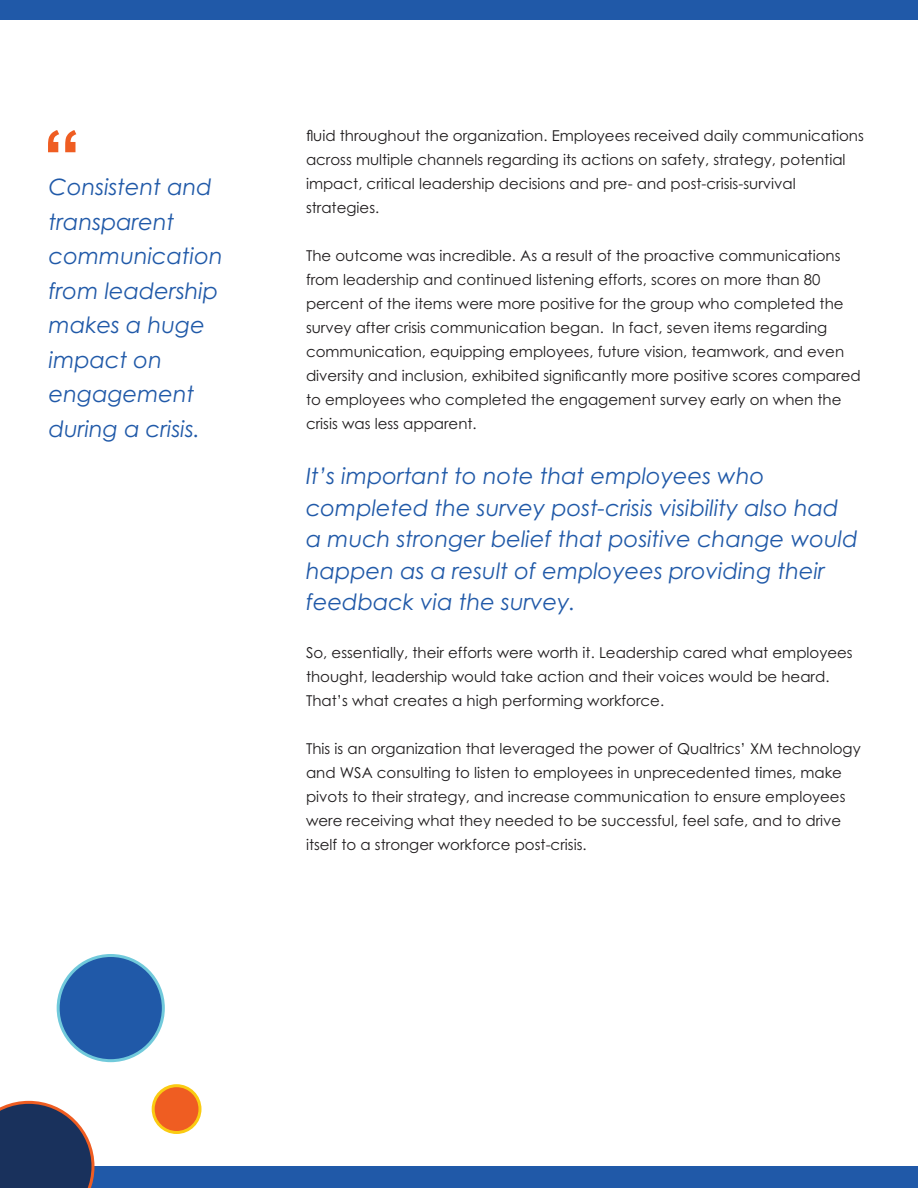
<style>
.page{position:relative;width:918px;height:1188px;background:#fff}
.page>*{position:absolute;margin:0;border:0;box-sizing:border-box;transform-origin:0 0}
.t1{font:700 75px "Arial";color:#ef5d22}
.t2{font:italic 22.5px/34.5px "Century Gothic Std";color:#2059a8}
.t3{font:15px/24px "Century Gothic Std";color:#201d1e}
</style>
<div class="page">
<div style="left:0;top:0;width:918px;height:19px;background:#2059a8"></div>
<div style="left:0;top:1167px;width:918px;height:21px;background:#2059a8"></div>
<div style="left:153px;top:1086px;width:47px;height:46px;background:#ef5d22;border-radius:50%"></div>
<div style="left:152px;top:1084px;width:49px;height:50px;border:3px solid #facb12;border-radius:50%"></div>
<svg style="left:0;top:1101px;width:94px;height:87px;background:#3e4a6b"></svg>
<div style="left:58px;top:956px;width:105px;height:105px;background:#2059a8;border-radius:50%"></div>
<div style="left:57px;top:954px;width:108px;height:108px;border:3px solid #71cadb;border-radius:50%"></div>
<p class="t1" style="left:43px;top:108px;width:39px">“</p>
<p class="t3" style="left:306px;top:123px;width:559px">fluid throughout the organization. Employees received daily communications across multiple channels regarding its actions on safety, strategy, potential impact, critical leadership decisions and pre- and post-crisis-survival strategies.</p>
<p class="t3" style="left:306px;top:243px;width:556px">The outcome was incredible. As a result of the proactive communications from leadership and continued listening efforts, scores on more than 80 percent of the items were more positive for the group who completed the survey after crisis communication began. In fact, seven items regarding communication, equipping employees, future vision, teamwork, and even diversity and inclusion, exhibited significantly more positive scores compared to employees who completed the engagement survey early on when the crisis was less apparent.</p>
<p class="t2" style="left:306px;top:460px;width:553px;line-height:31.5px">It’s important to note that employees who completed the survey post-crisis visibility also had a much stronger belief that positive change would happen as a result of employees providing their feedback via the survey.</p>
<p class="t3" style="left:306px;top:641px;width:548px">So, essentially, their efforts were worth it. Leadership cared what employees thought, leadership would take action and their voices would be heard.<br>That’s what creates a high performing workforce.</p>
<p class="t3" style="left:306px;top:737px;width:556px">This is an organization that leveraged the power of Qualtrics’ XM technology and WSA consulting to listen to employees in unprecedented times, make pivots to their strategy, and increase communication to ensure employees were receiving what they needed to be successful, feel safe, and to drive itself to a stronger workforce post-crisis.</p>
<p class="t2" style="left:49px;top:170px;width:175px">Consistent and transparent communication from leadership makes a huge impact on engagement during a crisis.</p>
</div>
